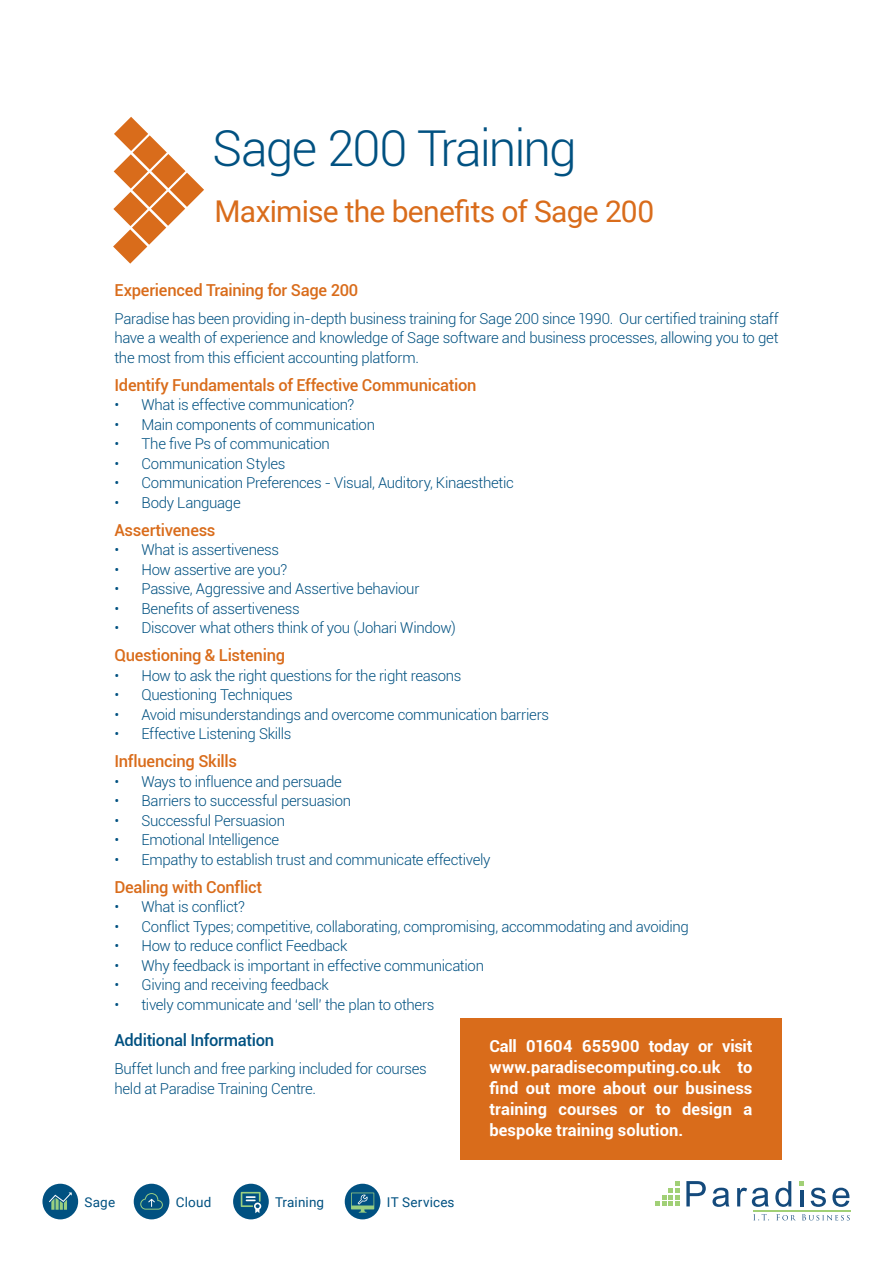
<style>
.page{position:relative;width:893px;height:1263px;background:#fff}
.page>*{position:absolute;margin:0;border:0;box-sizing:border-box;transform-origin:0 0}
.t1{font:300 49.5px "Roboto";letter-spacing:-.04em;color:#015181}
.t2{font:30px "Roboto";letter-spacing:-.025em;color:#d96c1b}
.t3{font:500 16.5px "Roboto";letter-spacing:-.015em;color:#d96c1b}
.t4{font:700 16.5px/21px "Roboto";letter-spacing:.005em;color:#fff;text-align:justify}
.t5{font:500 16.5px "Roboto";letter-spacing:-.02em;color:#015181}
.t6{font:300 15px/19.5px "Roboto";letter-spacing:-.02em;color:#015181;text-align:justify}
.t7{font:13.5px "Roboto";letter-spacing:.01em;color:#015181}
</style>
<div class="page">
<svg style="left:686px;top:1181px;width:20px;height:25px"></svg>
<svg style="left:712px;top:1188px;width:17px;height:19px"></svg>
<svg style="left:737px;top:1188px;width:32px;height:19px"></svg>
<svg style="left:775px;top:1181px;width:16px;height:26px"></svg>
<hr style="left:800px;top:1190px;width:3px;height:16px;background:#144a7c">
<svg style="left:811px;top:1188px;width:15px;height:19px"></svg>
<svg style="left:832px;top:1188px;width:17px;height:19px"></svg>
<svg style="left:799px;top:1181px;width:5px;height:5px"></svg>
<svg style="left:753px;top:1214px;width:16px;height:6px"></svg>
<svg style="left:776px;top:1214px;width:19px;height:6px"></svg>
<svg style="left:802px;top:1214px;width:48px;height:6px"></svg>
<hr style="left:752px;top:1210px;width:98px;height:1px;background:#a1d076">
<svg style="left:655px;top:1181px;width:25px;height:25px"></svg>
<div style="left:460px;top:1018px;width:322px;height:142px;background:#d96c1b"></div>
<svg style="left:113px;top:117px;width:91px;height:147px"></svg>
<div style="left:42px;top:1184px;width:36px;height:35px;background:#015181;border-radius:50%"></div>
<svg style="left:49px;top:1192px;width:23px;height:18px"></svg>
<div style="left:134px;top:1184px;width:35px;height:35px;background:#015181;border-radius:50%"></div>
<svg style="left:140px;top:1193px;width:23px;height:17px"></svg>
<div style="left:233px;top:1184px;width:36px;height:35px;background:#015181;border-radius:50%"></div>
<svg style="left:241px;top:1192px;width:20px;height:21px"></svg>
<div style="left:345px;top:1184px;width:35px;height:35px;background:#015181;border-radius:50%"></div>
<svg style="left:351px;top:1192px;width:23px;height:20px"></svg>
<p class="t1" style="left:213px;top:115px;width:366px">Sage 200 Training</p>
<p class="t2" style="left:214px;top:190px;width:442px">Maximise the benefits of Sage 200</p>
<p class="t3" style="left:114px;top:278px;width:245px">Experienced Training for Sage 200</p>
<p class="t6" style="left:114px;top:308px;width:666px">Paradise has been providing in-depth business training for Sage 200 since 1990. Our certified training staff have a wealth of experience and knowledge of Sage software and business processes, allowing you to get the most from this efficient accounting platform.</p>
<p class="t3" style="left:114px;top:373px;width:363px">Identify Fundamentals of Effective Communication</p>
<p class="t6" style="left:114px;top:394px;width:241px">• What is effective communication?</p>
<p class="t6" style="left:114px;top:414px;width:262px">• Main components of communication</p>
<p class="t6" style="left:114px;top:433px;width:217px">• The five Ps of communication</p>
<p class="t6" style="left:114px;top:453px;width:173px">• Communication Styles</p>
<p class="t6" style="left:114px;top:472px;width:401px">• Communication Preferences - Visual, Auditory, Kinaesthetic</p>
<p class="t6" style="left:114px;top:492px;width:128px">• Body Language</p>
<p class="t3" style="left:114px;top:518px;width:103px">Assertiveness</p>
<p class="t6" style="left:114px;top:539px;width:166px">• What is assertiveness</p>
<p class="t6" style="left:114px;top:559px;width:174px">• How assertive are you?</p>
<p class="t6" style="left:114px;top:578px;width:306px">• Passive, Aggressive and Assertive behaviour</p>
<p class="t6" style="left:114px;top:598px;width:187px">• Benefits of assertiveness</p>
<p class="t6" style="left:114px;top:617px;width:343px">• Discover what others think of you (Johari Window)</p>
<p class="t3" style="left:114px;top:644px;width:172px">Questioning &amp; Listening</p>
<p class="t6" style="left:114px;top:665px;width:348px">• How to ask the right questions for the right reasons</p>
<p class="t6" style="left:114px;top:684px;width:180px">• Questioning Techniques</p>
<p class="t6" style="left:114px;top:704px;width:436px">• Avoid misunderstandings and overcome communication barriers</p>
<p class="t6" style="left:114px;top:723px;width:179px">• Effective Listening Skills</p>
<p class="t3" style="left:114px;top:750px;width:124px">Influencing Skills</p>
<p class="t6" style="left:114px;top:771px;width:229px">• Ways to influence and persuade</p>
<p class="t6" style="left:114px;top:790px;width:238px">• Barriers to successful persuasion</p>
<p class="t6" style="left:114px;top:810px;width:172px">• Successful Persuasion</p>
<p class="t6" style="left:114px;top:829px;width:166px">• Emotional Intelligence</p>
<p class="t6" style="left:114px;top:849px;width:378px">• Empathy to establish trust and communicate effectively</p>
<p class="t3" style="left:114px;top:875px;width:149px">Dealing with Conflict</p>
<p class="t6" style="left:114px;top:897px;width:132px">• What is conflict?</p>
<p class="t6" style="left:114px;top:916px;width:576px">• Conflict Types; competitive, collaborating, compromising, accommodating and avoiding</p>
<p class="t6" style="left:114px;top:936px;width:234px">• How to reduce conflict Feedback</p>
<p class="t6" style="left:114px;top:955px;width:371px">• Why feedback is important in effective communication</p>
<p class="t6" style="left:114px;top:975px;width:216px">• Giving and receiving feedback</p>
<p class="t6" style="left:114px;top:994px;width:322px">• tively communicate and ‘sell’ the plan to others</p>
<p class="t5" style="left:114px;top:1029px;width:161px">Additional Information</p>
<p class="t6" style="left:114px;top:1059px;width:314px">Buffet lunch and free parking included for courses</p>
<p class="t6" style="left:114px;top:1078px;width:203px">held at Paradise Training Centre.</p>
<p class="t4" style="left:490px;top:1035px;width:264px">Call 01604 655900 today or visit www.paradisecomputing.co.uk to find out more about our business training courses or to design a bespoke training solution.</p>
<p class="t7" style="left:85px;top:1192px;width:32px">Sage</p>
<p class="t7" style="left:176px;top:1192px;width:37px">Cloud</p>
<p class="t7" style="left:275px;top:1192px;width:50px">Training</p>
<p class="t7" style="left:387px;top:1192px;width:69px">IT Services</p>
</div>
